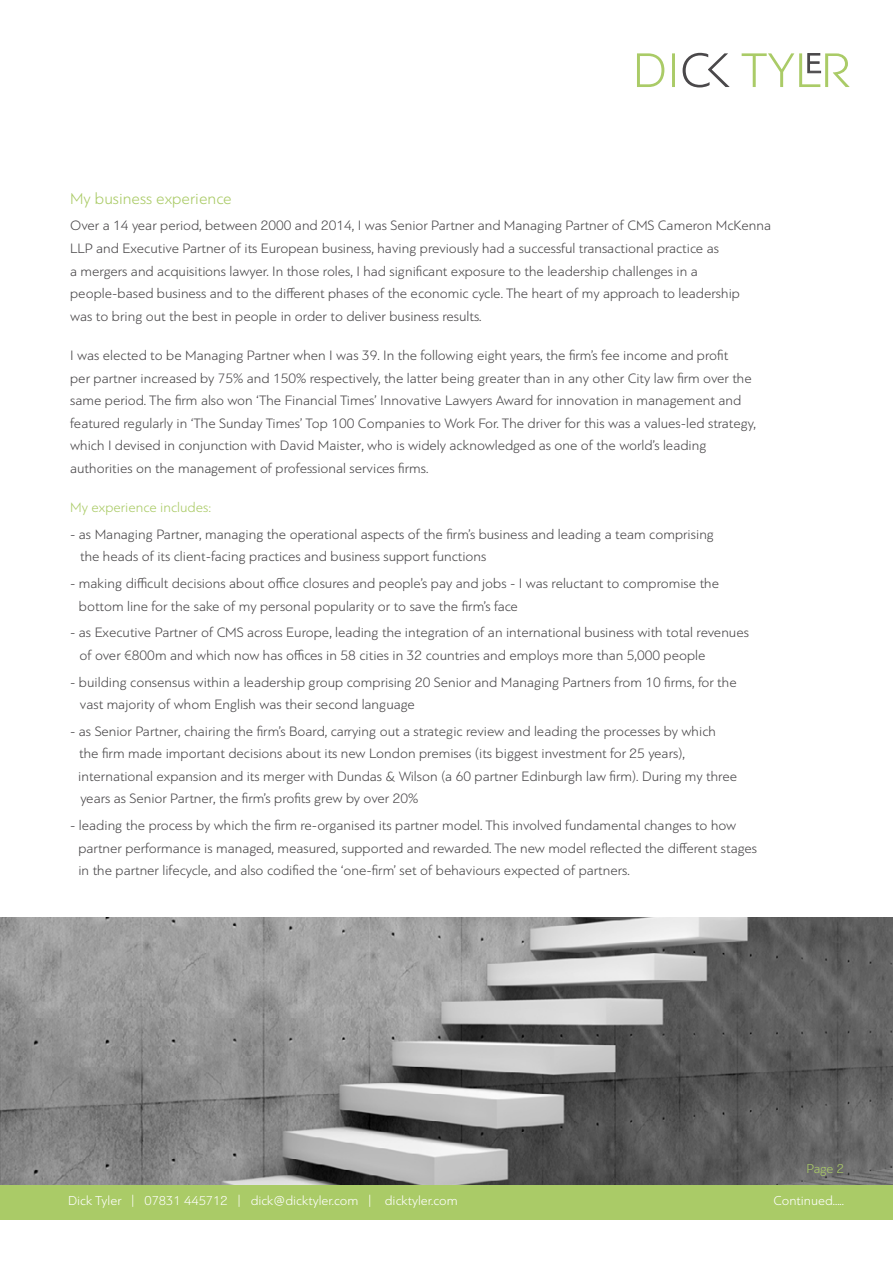
<style>
.page{position:relative;width:893px;height:1263px;background:#fff}
.page>*{position:absolute;margin:0;border:0;box-sizing:border-box;transform-origin:0 0}
.t1{font:300 16.5px "PF Bague Sans Pro";color:#aacb67}
.t2{font:300 14.25px/22.5px "PF Bague Sans Pro";color:#4a484a}
.t3{font:300 14.25px "PF Bague Sans Pro";color:#aacb67}
.t4{font:300 13.5px "PF Bague Sans Pro";color:#fff}
.t5{font:300 13.5px "PF Bague Sans Pro";color:#aacb67}
</style>
<div class="page">
<img style="left:0;top:918px;width:893px;height:267px">
<div style="left:0;top:1185px;width:893px;height:35px;background:#aacb67"></div>
<svg style="left:683px;top:53px;width:47px;height:34px"></svg>
<svg style="left:637px;top:53px;width:38px;height:34px"></svg>
<svg style="left:742px;top:53px;width:108px;height:34px"></svg>
<p class="t1" style="left:70px;top:189px;width:163px">My business experience</p>
<p class="t2" style="left:70px;top:215px;width:702px">Over a 14 year period, between 2000 and 2014, I was Senior Partner and Managing Partner of CMS Cameron McKenna LLP and Executive Partner of its European business, having previously had a successful transactional practice as<br>a mergers and acquisitions lawyer. In those roles, I had significant exposure to the leadership challenges in a people-based business and to the different phases of the economic cycle. The heart of my approach to leadership<br>was to bring out the best in people in order to deliver business results.</p>
<p class="t2" style="left:70px;top:344px;width:687px">I was elected to be Managing Partner when I was 39. In the following eight years, the firm’s fee income and profit<br>per partner increased by 75% and 150% respectively, the latter being greater than in any other City law firm over the same period. The firm also won ‘The Financial Times’ Innovative Lawyers Award for innovation in management and featured regularly in ‘The Sunday Times’ Top 100 Companies to Work For. The driver for this was a values-led strategy, which I devised in conjunction with David Maister, who is widely acknowledged as one of the world’s leading authorities on the management of professional services firms.</p>
<p class="t3" style="left:70px;top:499px;width:142px">My experience includes:</p>
<p class="t2" style="left:80px;top:523px;width:635px;text-indent:-10px">- as Managing Partner, managing the operational aspects of the firm’s business and leading a team comprising the heads of its client-facing practices and business support functions</p>
<p class="t2" style="left:79px;top:572px;width:642px;text-indent:-9px">- making difficult decisions about office closures and people’s pay and jobs - I was reluctant to compromise the bottom line for the sake of my personal popularity or to save the firm’s face</p>
<p class="t2" style="left:80px;top:621px;width:671px;text-indent:-9px">- as Executive Partner of CMS across Europe, leading the integration of an international business with total revenues of over €800m and which now has offices in 58 cities in 32 countries and employs more than 5,000 people</p>
<p class="t2" style="left:80px;top:671px;width:658px;text-indent:-10px">- building consensus within a leadership group comprising 20 Senior and Managing Partners from 10 firms, for the vast majority of whom English was their second language</p>
<p class="t2" style="left:78px;top:720px;width:661px;text-indent:-8px">- as Senior Partner, chairing the firm’s Board, carrying out a strategic review and leading the processes by which the firm made important decisions about its new London premises (its biggest investment for 25 years), international expansion and its merger with Dundas &amp; Wilson (a 60 partner Edinburgh law firm). During my three years as Senior Partner, the firm’s profits grew by over 20%</p>
<p class="t2" style="left:78px;top:814px;width:680px;text-indent:-8px">- leading the process by which the firm re-organised its partner model. This involved fundamental changes to how partner performance is managed, measured, supported and rewarded. The new model reflected the different stages in the partner lifecycle, and also codified the ‘one-firm’ set of behaviours expected of partners.</p>
<p class="t5" style="left:806px;top:1161px;width:39px">Page 2</p>
<p class="t4" style="left:68px;top:1193px;width:391px">Dick Tyler | 07831 445712 | dick@dicktyler.com | dicktyler.com</p>
<p class="t4" style="left:773px;top:1193px;width:72px">Continued.....</p>
</div>
